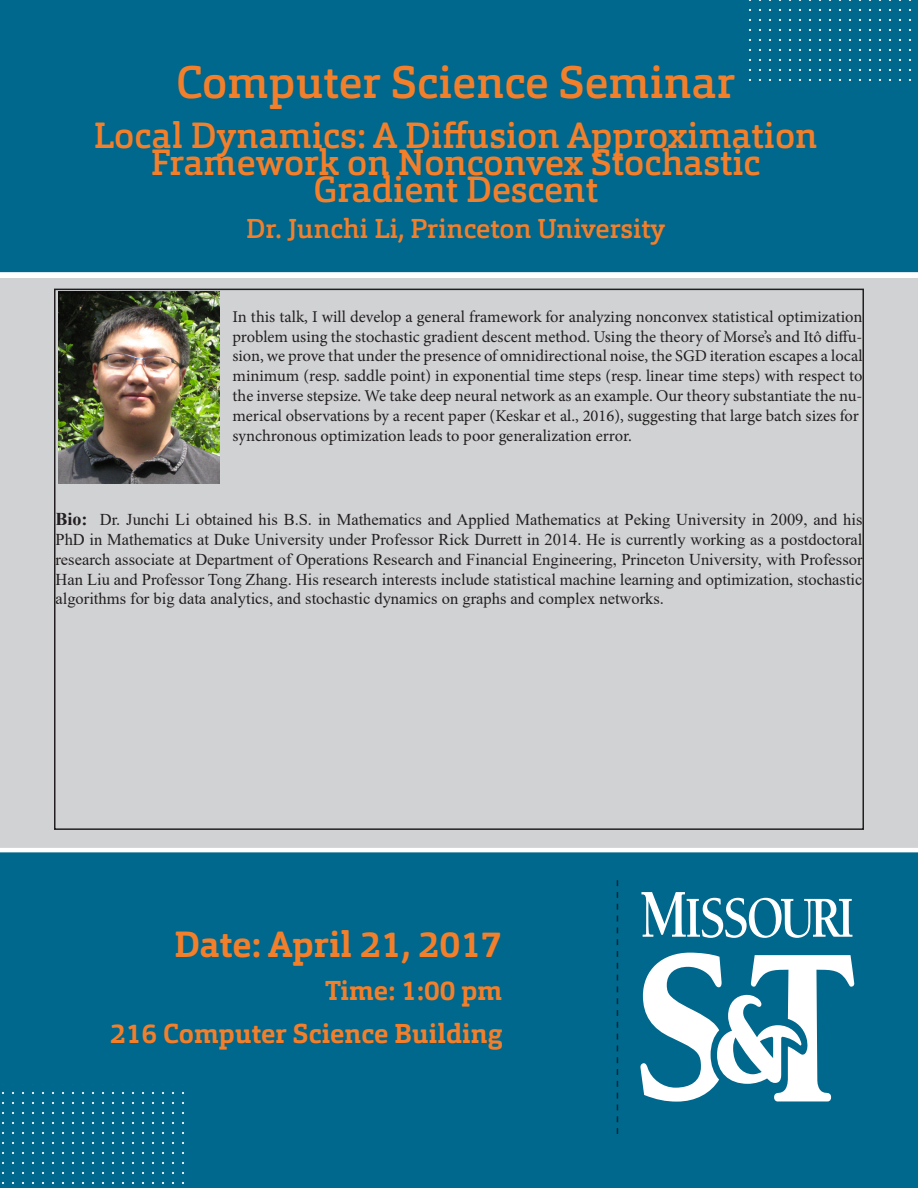
<style>
.page{position:relative;width:918px;height:1188px;background:#fff}
.page>*{position:absolute;margin:0;border:0;box-sizing:border-box;transform-origin:0 0}
.Headline{font:500 45px "Orgon Slab";color:#f47f2a}
.Subhead{font:500 36px/27px "Orgon Slab";color:#f47f2a;text-align:center}
.Details-white{font:700 36px "Orgon Slab";color:#f47f2a}
.Details-white-2{font:700 27px "Orgon Slab";color:#f47f2a}
.Subhead-2{font:500 27px "Orgon Slab";color:#f47f2a}
.t1{font:16.5px/19.8px "Minion Pro";color:#231f20;text-align:justify}
.t2{font:16.5px/19.8px "Times New Roman";color:#231f20;text-align:justify}
.s1{font-weight:700;font-size:18px}
</style>
<div class="page">
<div style="left:0;top:848px;width:918px;height:340px;background:#00688c"></div>
<div style="left:0;top:279px;width:918px;height:569px;background:#d1d2d4"></div>
<div style="left:0;top:0;width:918px;height:274px;background:#00688c"></div>
<div style="left:0;top:272px;width:918px;height:5px;background:#fff"></div>
<hr style="left:0;top:848px;width:918px;height:4px;background:#fff">
<svg style="left:641px;top:892px;width:211px;height:46px"></svg>
<svg style="left:640px;top:953px;width:214px;height:149px"></svg>
<svg style="left:617px;top:880px;width:1px;height:254px"></svg>
<img style="left:58px;top:292px;width:161px;height:191px">
<p class="Headline" style="left:176px;top:53px;width:561px">Computer Science Seminar</p>
<p class="Subhead" style="left:94px;top:122px;width:725px">Local Dynamics: A Diffusion Approximation<br>Framework on Nonconvex Stochastic</p>
<p class="Subhead" style="left:314px;top:176px;width:286px">Gradient Descent</p>
<p class="Subhead-2" style="left:246px;top:211px;width:421px">Dr. Junchi Li, Princeton University</p>
<p class="t1" style="left:232px;top:307px;width:632px">In this talk, I will develop a general framework for analyzing nonconvex statistical optimization problem using the stochastic gradient descent method. Using the theory of Morse’s and Itô diffu&shy;sion, we prove that under the presence of omnidirectional noise, the SGD iteration escapes a local</p>
<p class="t1" style="left:232px;top:366px;width:632px">minimum (resp. saddle point) in exponential time steps (resp. linear time steps) with respect to the inverse stepsize. We take deep neural network as an example. Our theory substantiate the nu&shy;merical observations by a recent paper (Keskar et al., 2016), suggesting that large batch sizes for</p>
<p class="t1" style="left:232px;top:426px;width:401px">synchronous optimization leads to poor generalization error.</p>
<p class="t2" style="left:56px;top:509px;width:809px"><span class="s1">Bio:</span> Dr. Junchi Li obtained his B.S. in Mathematics and Applied Mathematics at Peking University in 2009, and his PhD in Mathematics at Duke University under Professor Rick Durrett in 2014. He is currently working as a postdoctoral research associate at Department of Operations Research and Financial Engineering, Princeton University, with Professor Han Liu and Professor Tong Zhang. His research interests include statistical machine learning and optimization, stochastic algorithms for big data analytics, and stochastic dynamics on graphs and complex networks.</p>
<p class="Details-white" style="left:174px;top:922px;width:329px">Date: April 21, 2017</p>
<p class="Details-white-2" style="left:325px;top:973px;width:179px">Time: 1:00 pm</p>
<p class="Details-white-2" style="left:110px;top:1016px;width:393px">216 Computer Science Building</p>
</div>
